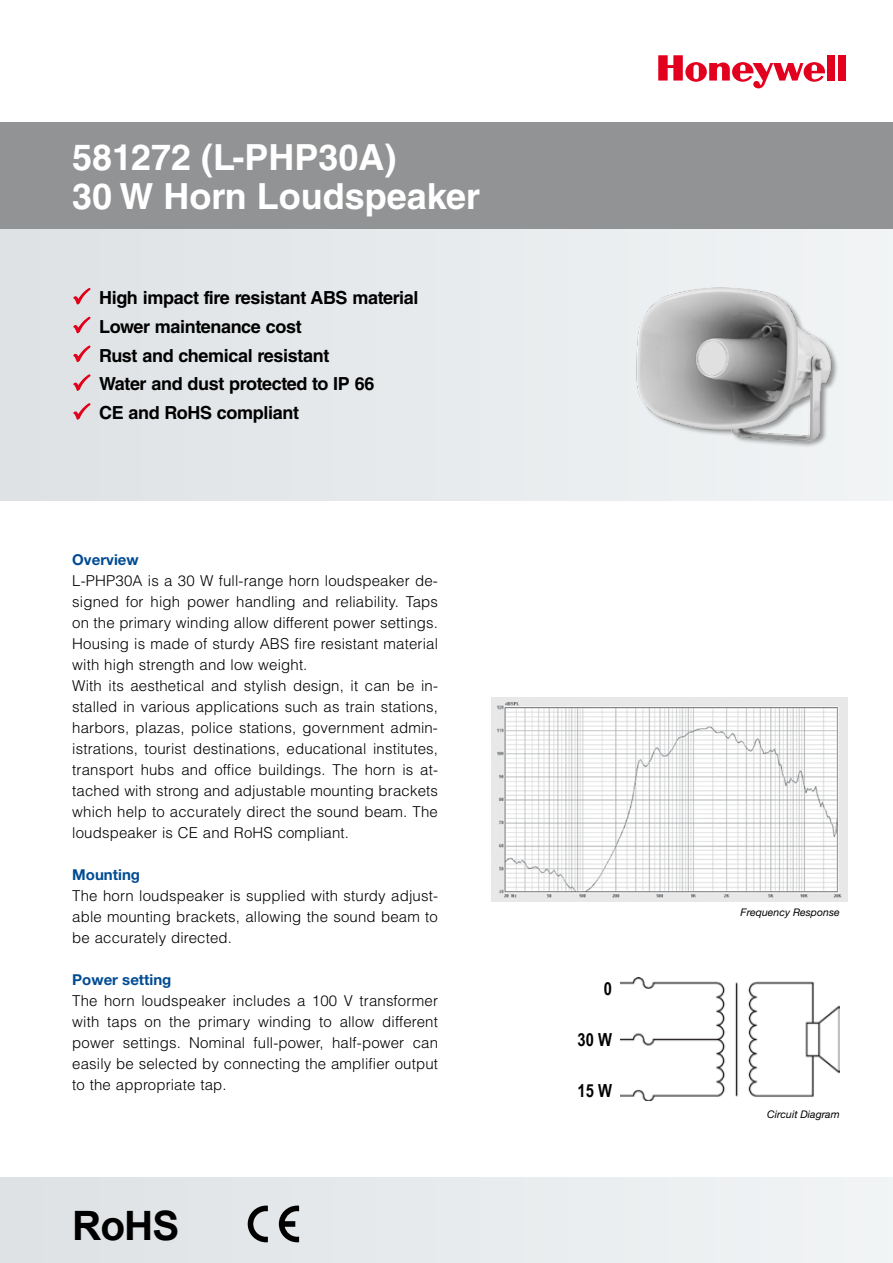
<style>
.page{position:relative;width:893px;height:1263px;background:#fff}
.page>*{position:absolute;margin:0;border:0;box-sizing:border-box;transform-origin:0 0}
.t1{font:700 40.5px "Arial";color:#000}
.t2{font:700 36px/39px "Honeywell Helvetica";color:#fff}
.t3{font:700 18px/28.8px "Honeywell Helvetica";letter-spacing:-.02em;color:#000}
.t4{font:700 18px "Arial Narrow";color:#000}
.t5{font:300 15px/21px "Honeywell Helvetica";letter-spacing:.01em;color:#000;text-align:justify}
.t6{font:700 15px "Helvetica Neue";color:#004b93}
.t7{font:italic 10.5px "Helvetica Neue";color:#000}
</style>
<div class="page">
<div style="left:0;top:1178px;width:893px;height:85px;background:#e8ebed"></div>
<div style="left:828px;top:55px;width:7px;height:26px;background:#e2001e"></div>
<div style="left:838px;top:55px;width:7px;height:26px;background:#e2001e"></div>
<svg style="left:658px;top:55px;width:167px;height:34px"></svg>
<div style="left:0;top:229px;width:893px;height:272px;background:#e6eaeb"></div>
<div style="left:0;top:122px;width:893px;height:107px;background:#929395"></div>
<svg style="left:248px;top:1205px;width:20px;height:37px"></svg>
<svg style="left:279px;top:1205px;width:20px;height:37px"></svg>
<img style="left:491px;top:697px;width:357px;height:204px">
<img style="left:620px;top:977px;width:220px;height:123px">
<div style="left:637px;top:287px;width:202px;height:162px;background:#000;opacity:.4"></div>
<img style="left:636px;top:287px;width:215px;height:153px">
<svg style="left:73px;top:287px;width:18px;height:18px"></svg>
<svg style="left:73px;top:316px;width:18px;height:18px"></svg>
<svg style="left:73px;top:345px;width:18px;height:18px"></svg>
<svg style="left:73px;top:374px;width:18px;height:17px"></svg>
<svg style="left:73px;top:403px;width:18px;height:17px"></svg>
<h2 class="t2" style="left:72px;top:137px;width:409px">581272 (L-PHP30A)<br>30 W Horn Loudspeaker</h2>
<p class="t3" style="left:99px;top:283px;width:321px">High impact fire resistant ABS material<br>Lower maintenance cost<br>Rust and chemical resistant<br>Water and dust protected to IP 66<br>CE and RoHS compliant</p>
<p class="t6" style="left:72px;top:550px;width:68px">Overview</p>
<p class="t5" style="left:72px;top:570px;width:367px;text-align:left">L-PHP30A is a 30 W full-range horn loudspeaker de&shy;signed for high power handling and reliability. Taps on the primary winding allow different power settings.<br>Housing is made of sturdy ABS fire resistant material with high strength and low weight.<br>With its aesthetical and stylish design, it can be in&shy;stalled in various applications such as train stations, harbors, plazas, police stations, government admin&shy;istrations, tourist destinations, educational institutes, transport hubs and office buildings. The horn is at&shy;tached with strong and adjustable mounting brackets which help to accurately direct the sound beam. The loudspeaker is CE and RoHS compliant.</p>
<p class="t6" style="left:72px;top:865px;width:69px">Mounting</p>
<p class="t5" style="left:72px;top:885px;width:367px">The horn loudspeaker is supplied with sturdy adjust&shy;able mounting brackets, allowing the sound beam to be accurately directed.</p>
<p class="t6" style="left:72px;top:970px;width:101px">Power setting</p>
<p class="t5" style="left:72px;top:990px;width:367px">The horn loudspeaker includes a 100 V transformer with taps on the primary winding to allow different power settings. Nominal full-power, half-power can easily be selected by connecting the amplifier output to the appropriate tap.</p>
<h1 class="t1" style="left:72px;top:1198px;width:109px">RoHS</h1>
<p class="t4" style="left:604px;top:975px;width:10px">0</p>
<p class="t4" style="left:577px;top:1026px;width:36px">30 W</p>
<p class="t4" style="left:577px;top:1077px;width:36px">15 W</p>
<p class="t7" style="left:741px;top:906px;width:101px">Frequency Response</p>
<p class="t7" style="left:767px;top:1107px;width:74px">Circuit Diagram</p>
</div>
